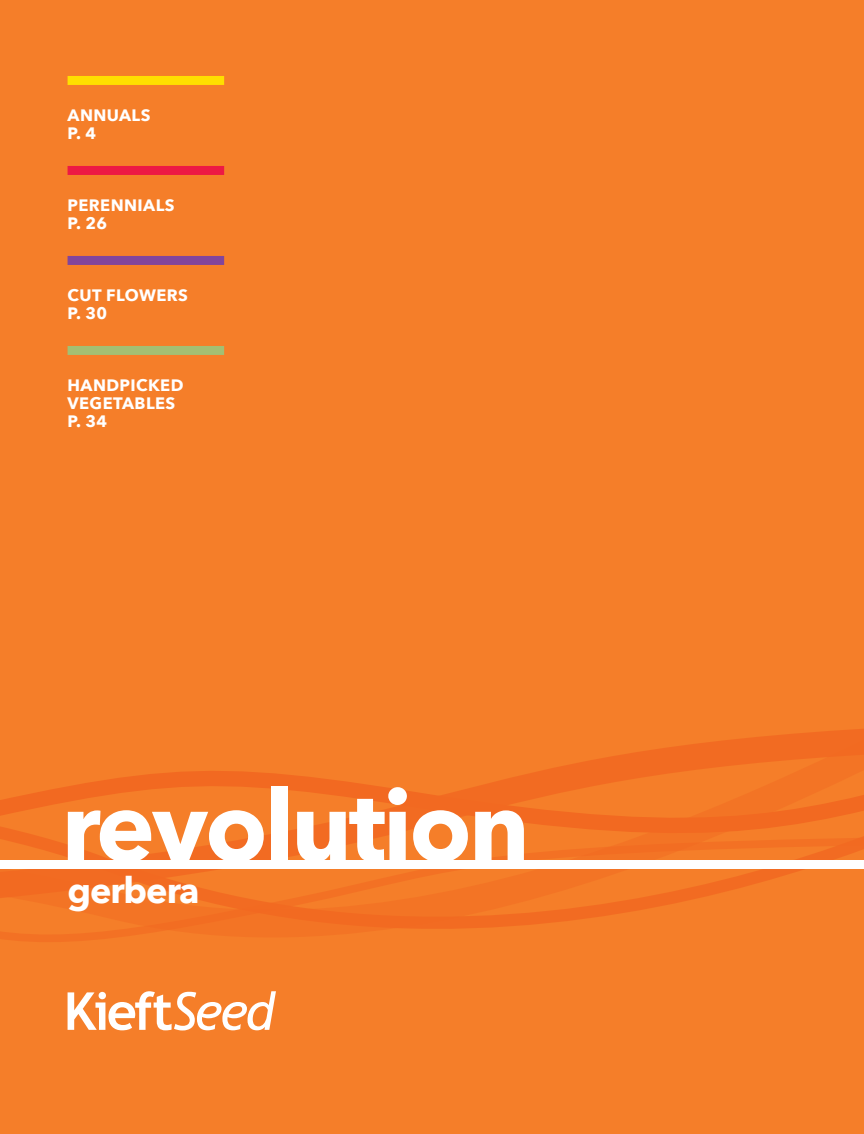
<style>
.page{position:relative;width:864px;height:1134px;background:#f57e29}
.page>*{position:absolute;margin:0;border:0;box-sizing:border-box;transform-origin:0 0}
.t1{font:700 99px "Avenir Next";color:#fff}
.t2{font:700 36px "Avenir Next";letter-spacing:-.03em;color:#fff}
.t3{font:700 16.5px/18px "Avenir Next";letter-spacing:.025em;color:#fff}
</style>
<div class="page">
<svg style="left:0;top:907px;width:654px;height:32px"></svg>
<svg style="left:0;top:729px;width:864px;height:178px"></svg>
<div style="left:0;top:860px;width:864px;height:9px;background:#fff"></div>
<div style="left:68px;top:76px;width:156px;height:9px;background:#ffdf00"></div>
<div style="left:68px;top:166px;width:156px;height:9px;background:#ed1944"></div>
<div style="left:68px;top:256px;width:156px;height:9px;background:#82459b"></div>
<div style="left:68px;top:346px;width:156px;height:9px;background:#a3bf73"></div>
<svg style="left:68px;top:991px;width:208px;height:40px"></svg>
<p class="t3" style="left:68px;top:106px;width:84px">annuals p. 4</p>
<p class="t3" style="left:68px;top:196px;width:41px">PERENNIALS<br>p. 26</p>
<p class="t3" style="left:68px;top:286px;width:50px">CUT FLO</p>
<p class="t3" style="left:139px;top:286px;width:29px">WERS</p>
<p class="t3" style="left:68px;top:304px;width:41px">p. 30</p>
<p class="t3" style="left:68px;top:376px;width:117px;text-indent:39px">DPICKED vegetables p. 34</p>
<p class="t3" style="left:68px;top:376px;width:14px">HAN</p>
<p class="t1" style="left:62px;top:766px;width:470px">revolution</p>
<p class="t2" style="left:68px;top:868px;width:134px">gerbera</p>
</div>
